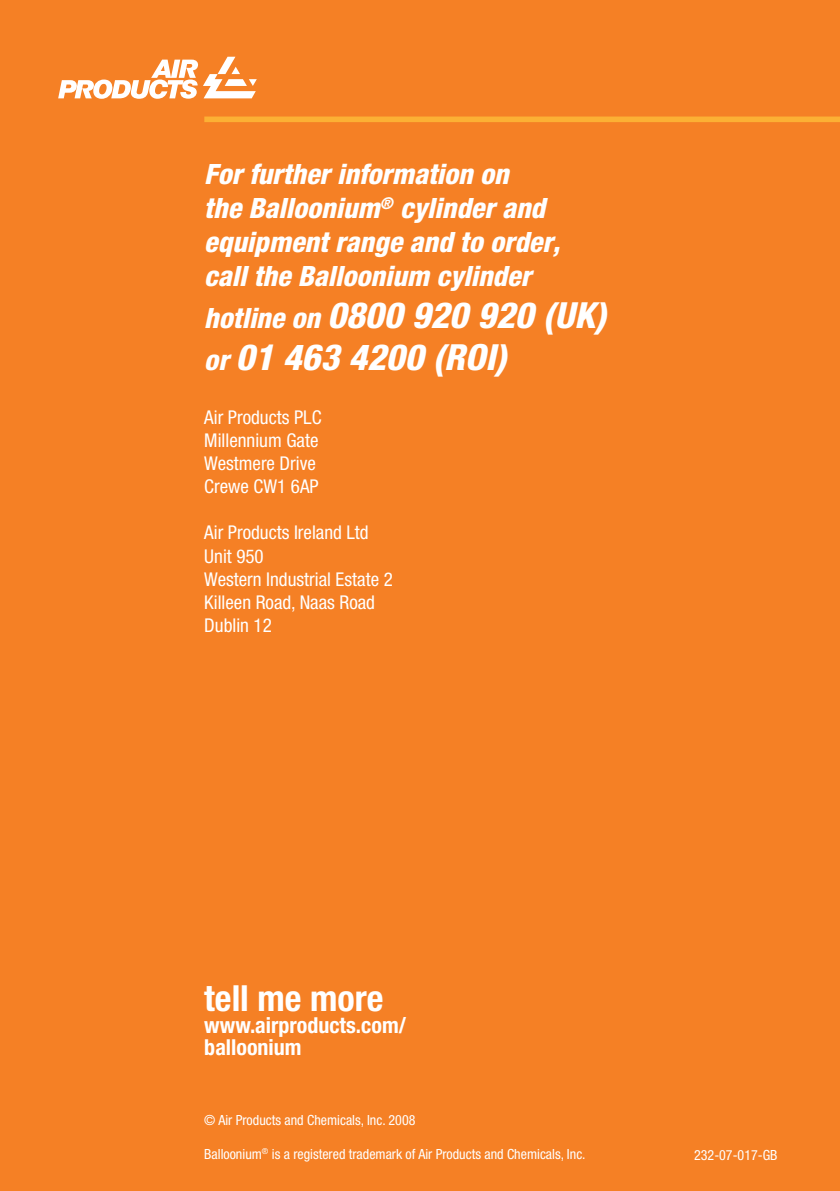
<style>
.page{position:relative;width:840px;height:1191px;background:#fff}
.page>*{position:absolute;margin:0;border:0;box-sizing:border-box;transform-origin:0 0}
.t1{font:italic 800 condensed 36px/42px "Helvetica Neue";color:#fff}
.t2{font:700 condensed 36px "Helvetica Neue";color:#fff}
.t3{font:italic 800 condensed 28px/34px "Helvetica Neue";color:#fff}
.t4{font:700 condensed 22px/22px "Helvetica Neue";color:#fff}
.t5{font:condensed 19px/23px "Helvetica Neue";color:#fff}
.t6{font:condensed 14px "Helvetica Neue";color:#fff}
.s1{font-size:28px}
</style>
<div class="page">
<div style="left:0;top:0;width:839px;height:1191px;background:#f58025"></div>
<svg style="left:58px;top:57px;width:199px;height:42px"></svg>
<div style="left:204px;top:116px;width:635px;height:6px;background:#fcb034"></div>
<h2 class="t3" style="left:204px;top:157px;width:357px">For further information on<br>the Balloonium<sup>®</sup> cylinder and equipment range and to order, call the Balloonium cylinder</h2>
<h1 class="t1" style="left:204px;top:294px;width:403px"><span class="s1">hotline on</span> 0800 920 920 (UK) <span class="s1">or</span> 01 463 4200 (ROI)</h1>
<p class="t5" style="left:204px;top:406px;width:119px">Air Products PLC<br>Millennium Gate<br>Westmere Drive<br>Crewe CW1 6AP</p>
<p class="t5" style="left:204px;top:521px;width:190px">Air Products Ireland Ltd<br>Unit 950<br>Western Industrial Estate 2<br>Killeen Road, Naas Road<br>Dublin 12</p>
<h1 class="t2" style="left:204px;top:976px;width:181px">tell me more</h1>
<p class="t4" style="left:204px;top:1013px;width:203px">www.airproducts.com/ balloonium</p>
<p class="t6" style="left:204px;top:1111px;width:212px">© Air Products and Chemicals, Inc. 2008</p>
<p class="t6" style="left:204px;top:1145px;width:382px">Balloonium<sup>®</sup> is a registered trademark of Air Products and Chemicals, Inc.</p>
<p class="t6" style="left:693px;top:1146px;width:85px">232-07-017-GB</p>
</div>
